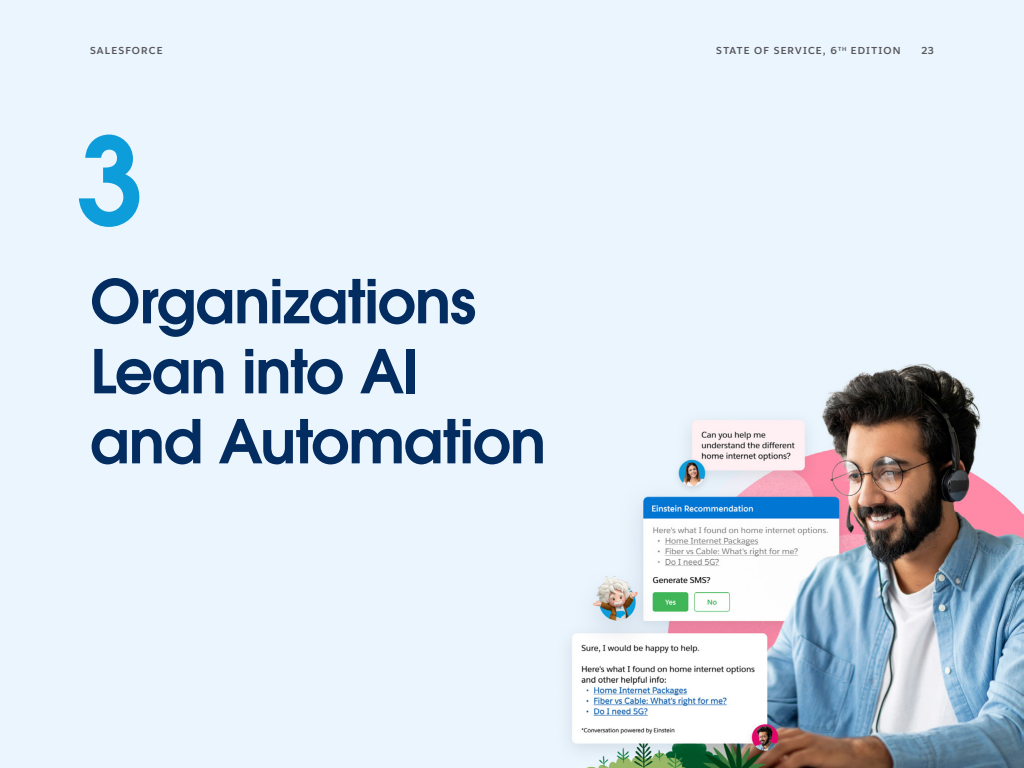
<style>
.page{position:relative;width:1024px;height:768px;background:#eaf5fe}
.page>*{position:absolute;margin:0;border:0;box-sizing:border-box;transform-origin:0 0}
.t1{font:120px "Avant Garde For Salesforce Dm";color:#0d9dda}
.t2{font:60px/70px "Avant Garde For Salesforce Dm";letter-spacing:-.02em;color:#032d60}
.t3{font:700 10px "Salesforce Sans";letter-spacing:.12em;color:#59575c}
</style>
<div class="page">
<img style="left:569px;top:363px;width:454px;height:405px">
<p class="t3" style="left:90px;top:44px;width:74px">SALESFORCE</p>
<p class="t3" style="left:716px;top:44px;width:186px">STATE OF SERVICE, 6<sup>TH</sup> EDITION</p>
<p class="t3" style="left:922px;top:44px;width:14px">23</p>
<h1 class="t1" style="left:76px;top:103px;width:69px">3</h1>
<h2 class="t2" style="left:90px;top:265px;width:458px">Organizations<br>Lean into AI and Automation</h2>
</div>
